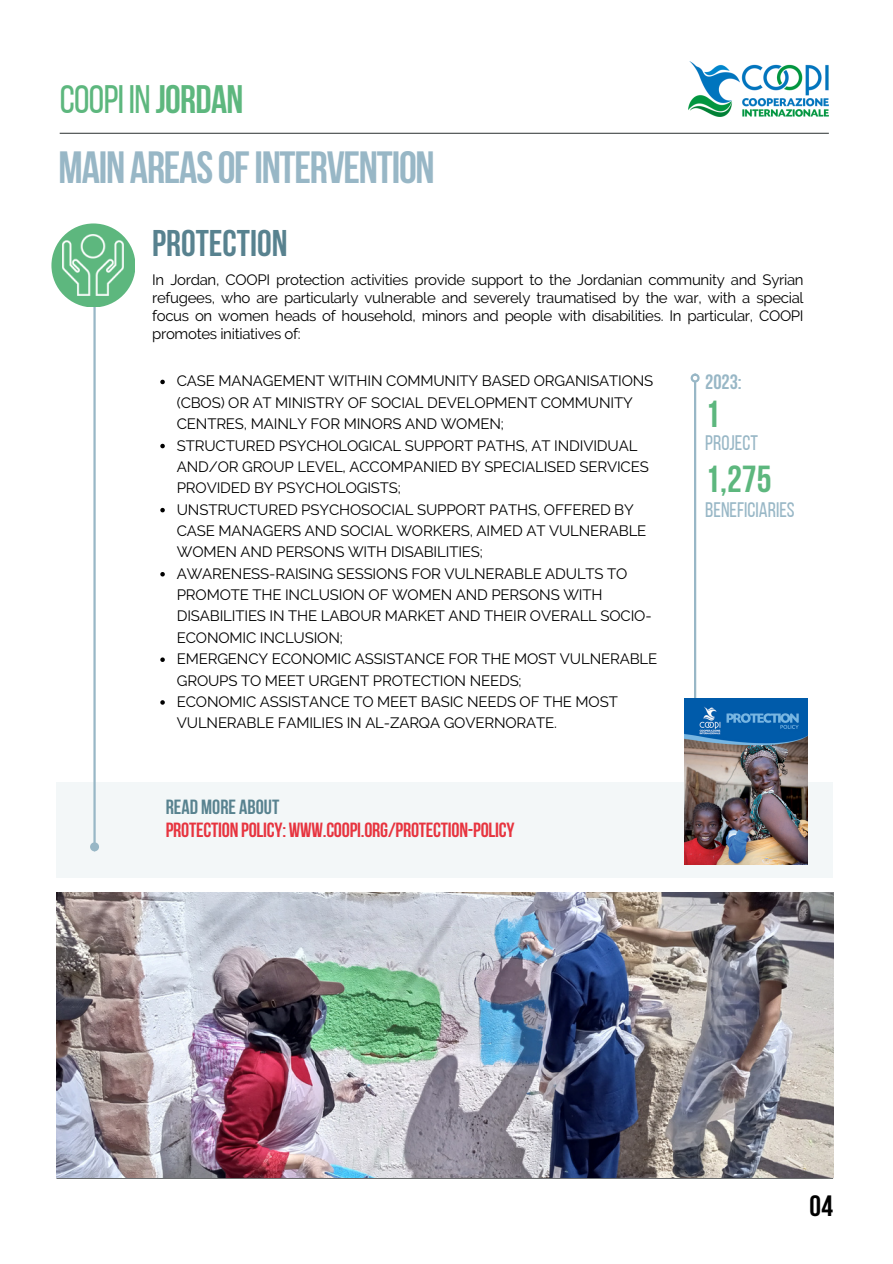
<style>
.page{position:relative;width:893px;height:1264px;background:#fff}
.page>*{position:absolute;margin:0;border:0;box-sizing:border-box;transform-origin:0 0}
.t1{font:700 45px "Bebas Neue";letter-spacing:-.025em;color:#98b7c6}
.t2{font:39.6px "Bebas Neue";letter-spacing:-.015em;color:#5db77e}
.t3{font:700 37.5px "Bebas Neue";color:#5db77e}
.t4{font:700 37.05px "Bebas Neue";color:#58828f}
.t5{font:700 29.25px "Bebas Neue";color:#000}
.t6{font:21px "Bebas Neue";color:#98b7c6}
.t7{font:700 20.7px "Bebas Neue";color:#98b7c6}
.t8{font:700 20.4px "Bebas Neue";letter-spacing:-.01em;color:#e7343f}
.t9{font:700 20.4px "Bebas Neue";color:#58828f}
.t10{font:15px/21.3px "Raleway";letter-spacing:-.01em;color:#000}
.s1{font-weight:700}
</style>
<div class="page">
<div style="left:56px;top:781px;width:777px;height:96px;background:#f3f7f8"></div>
<hr style="left:93px;top:305px;width:3px;height:537px;background:#98b7c6">
<div style="left:91px;top:843px;width:7px;height:7px;background:#98b7c6;border-radius:50%"></div>
<div style="left:90px;top:842px;width:9px;height:9px;border:2px solid #98b7c6;border-radius:50%"></div>
<div style="left:51px;top:223px;width:84px;height:84px;background:#5db77e;border-radius:50%"></div>
<hr style="left:56px;top:1177px;width:777px;height:1px;background:#414747">
<img style="left:688px;top:62px;width:140px;height:55px">
<hr style="left:60px;top:133px;width:768px;height:1px;background:#414747">
<hr style="left:694px;top:382px;width:2px;height:424px;background:#98b7c6">
<div style="left:690px;top:373px;width:9px;height:9px;border:2px solid #98b7c6;border-radius:50%"></div>
<img style="left:63px;top:235px;width:61px;height:60px">
<svg style="left:160px;top:380px;width:5px;height:4px"></svg>
<svg style="left:160px;top:444px;width:5px;height:4px"></svg>
<svg style="left:160px;top:508px;width:5px;height:4px"></svg>
<svg style="left:160px;top:572px;width:5px;height:4px"></svg>
<svg style="left:160px;top:657px;width:5px;height:5px"></svg>
<svg style="left:160px;top:700px;width:5px;height:4px"></svg>
<img style="left:684px;top:698px;width:123px;height:166px">
<img style="left:56px;top:892px;width:777px;height:285px">
<p class="t2" style="left:60px;top:83px;width:185px">COOPI IN <span class="s1">JORDAN</span></p>
<p class="t1" style="left:59px;top:150px;width:377px">MAINAREASOFINTERVENTION</p>
<p class="t4" style="left:152px;top:228px;width:137px">PROTECTION</p>
<p class="t10" style="left:152px;top:270px;width:653px;line-height:18px;text-align:justify">In Jordan, COOPI protection activities provide support to the Jordanian community and Syrian refugees, who are particularly vulnerable and severely traumatised by the war, with a special focus on women heads of household, minors and people with disabilities. In particular, COOPI promotes initiatives of:</p>
<p class="t10" style="left:177px;top:370px;width:478px">CASE MANAGEMENT WITHIN COMMUNITY BASED ORGANISATIONS (CBOS) OR AT MINISTRY OF SOCIAL DEVELOPMENT COMMUNITY<br>CENTRES, MAINLY FOR MINORS AND WOMEN;</p>
<p class="t10" style="left:177px;top:434px;width:473px">STRUCTURED PSYCHOLOGICAL SUPPORT PATHS, AT INDIVIDUAL<br>AND/OR GROUP LEVEL, ACCOMPANIED BY SPECIALISED SERVICES<br>PROVIDED BY PSYCHOLOGISTS;</p>
<p class="t10" style="left:177px;top:498px;width:471px">UNSTRUCTURED PSYCHOSOCIAL SUPPORT PATHS, OFFERED BY<br>CASE MANAGERS AND SOCIAL WORKERS, AIMED AT VULNERABLE<br>WOMEN AND PERSONS WITH DISABILITIES;</p>
<p class="t10" style="left:177px;top:563px;width:476px">AWARENESS-RAISING SESSIONS FOR VULNERABLE ADULTS TO PROMOTE THE INCLUSION OF WOMEN AND PERSONS WITH DISABILITIES IN THE LABOUR MARKET AND THEIR OVERALL SOCIO-ECONOMIC INCLUSION;</p>
<p class="t10" style="left:177px;top:648px;width:482px">EMERGENCY ECONOMIC ASSISTANCE FOR THE MOST VULNERABLE<br>GROUPS TO MEET URGENT PROTECTION NEEDS;</p>
<p class="t10" style="left:177px;top:691px;width:442px">ECONOMIC ASSISTANCE TO MEET BASIC NEEDS OF THE MOST<br>VULNERABLE FAMILIES IN AL-ZARQA GOVERNORATE.</p>
<p class="t9" style="left:166px;top:798px;width:115px">READ MORE ABOUT</p>
<p class="t8" style="left:166px;top:822px;width:350px">PROTECTION POLICY:WWW.COOPI.ORG/PROTECTION-POLICY</p>
<p class="t7" style="left:705px;top:373px;width:38px">2023:</p>
<p class="t3" style="left:705px;top:398px;width:16px">1</p>
<p class="t6" style="left:705px;top:434px;width:54px">PROJECT</p>
<p class="t3" style="left:705px;top:464px;width:68px">1,275</p>
<p class="t6" style="left:705px;top:501px;width:91px">BENEFICIARIES</p>
<p class="t5" style="left:809px;top:1193px;width:25px">04</p>
</div>
